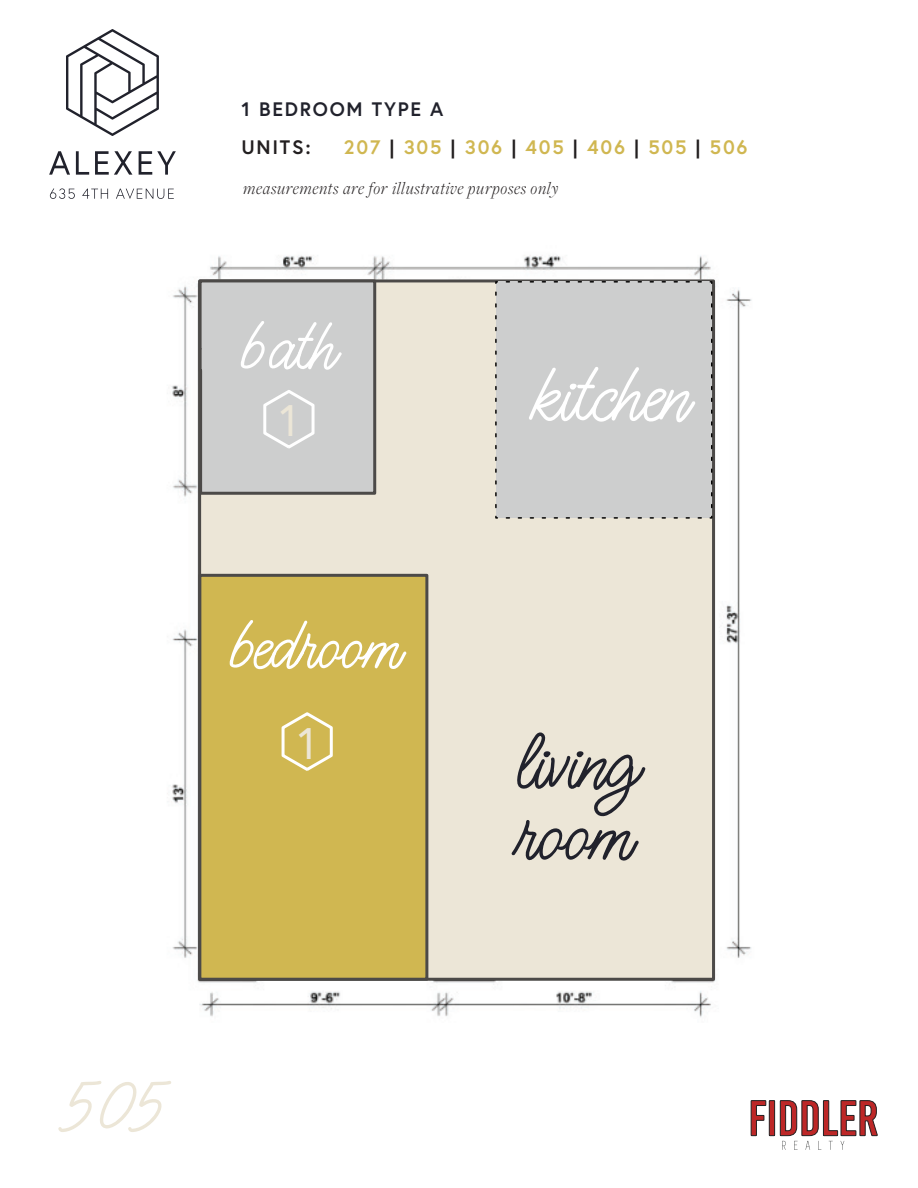
<style>
.page{position:relative;width:918px;height:1188px;background:#fff}
.page>*{position:absolute;margin:0;border:0;box-sizing:border-box;transform-origin:0 0}
.t1{font:87px/71.6px "Glen&Coco Mono";letter-spacing:-.01em;color:#21222c}
.t2{font:87px "Glen&Coco Mono";color:#fff}
.t3{font:83.85px "Glen&Coco Mono";color:#ece6d7}
.t4{font:76.5px "Glen&Coco Mono";color:#fff}
.t5{font:44.1px "Europa";color:#ece6d7}
.t6{font:700 19.5px "Europa";letter-spacing:.09em;color:#d0b751}
.t7{font:700 19.5px "Europa";letter-spacing:.09em;color:#21222c}
.t8{font:700 19.5px "Europa";letter-spacing:.09em;color:#231f20}
.t9{font:italic 300 18px "Freight Disp Pro";letter-spacing:.035em;color:#231f20}
.s1{color:#231f20}
</style>
<div class="page">
<svg style="left:751px;top:1100px;width:15px;height:36px"></svg>
<div style="left:769px;top:1101px;width:6px;height:35px;background:#bd2727"></div>
<div style="left:769px;top:1100px;width:6px;height:36px;border:1px solid #231f20"></div>
<svg style="left:780px;top:1100px;width:98px;height:50px"></svg>
<svg style="left:66px;top:29px;width:93px;height:107px"></svg>
<svg style="left:49px;top:151px;width:21px;height:24px"></svg>
<svg style="left:76px;top:151px;width:13px;height:24px"></svg>
<svg style="left:95px;top:151px;width:37px;height:24px"></svg>
<svg style="left:139px;top:151px;width:37px;height:24px"></svg>
<svg style="left:50px;top:188px;width:25px;height:11px"></svg>
<svg style="left:82px;top:189px;width:26px;height:10px"></svg>
<svg style="left:116px;top:189px;width:58px;height:10px"></svg>
<img style="left:167px;top:255px;width:585px;height:762px">
<div style="left:198px;top:279px;width:517px;height:702px;background:#ece6d7;border:3px solid #4c4a48"></div>
<div style="left:198px;top:574px;width:230px;height:407px;background:#d0b751;border:3px solid #4c4a48"></div>
<div style="left:496px;top:282px;width:216px;height:236px;background:#cdcece"></div>
<svg style="left:495px;top:515px;width:206px;height:4px"></svg>
<svg style="left:494px;top:280px;width:5px;height:228px"></svg>
<svg style="left:506px;top:280px;width:207px;height:5px"></svg>
<svg style="left:709px;top:292px;width:4px;height:227px"></svg>
<svg style="left:197px;top:278px;width:181px;height:218px;background:#c6c6c6"></svg>
<svg style="left:281px;top:712px;width:52px;height:59px"></svg>
<p class="t7" style="left:241px;top:96px;width:204px">1 BEDROOM TYPE A</p>
<p class="t8" style="left:241px;top:134px;width:71px">UNITS:</p>
<p class="t6" style="left:344px;top:134px;width:405px">207 <span class="s1">|</span> 305 <span class="s1">|</span> 306 <span class="s1">|</span> 405 <span class="s1">|</span> 406 <span class="s1">|</span> 505 <span class="s1">|</span> 506</p>
<p class="t9" style="left:243px;top:177px;width:317px">measurements are for illustrative purposes only</p>
<h3 class="t4" style="left:237px;top:283px;width:98px">bath</h3>
<h3 class="t5" style="left:280px;top:393px;width:19px">1</h3>
<h3 class="t4" style="left:226px;top:582px;width:173px">bedroom</h3>
<h3 class="t5" style="left:298px;top:715px;width:19px">1</h3>
<h1 class="t2" style="left:528px;top:323px;width:160px">kitchen</h1>
<h1 class="t1" style="left:514px;top:724px;width:123px">living room</h1>
<h2 class="t3" style="left:60px;top:1035px;width:104px">505</h2>
</div>
